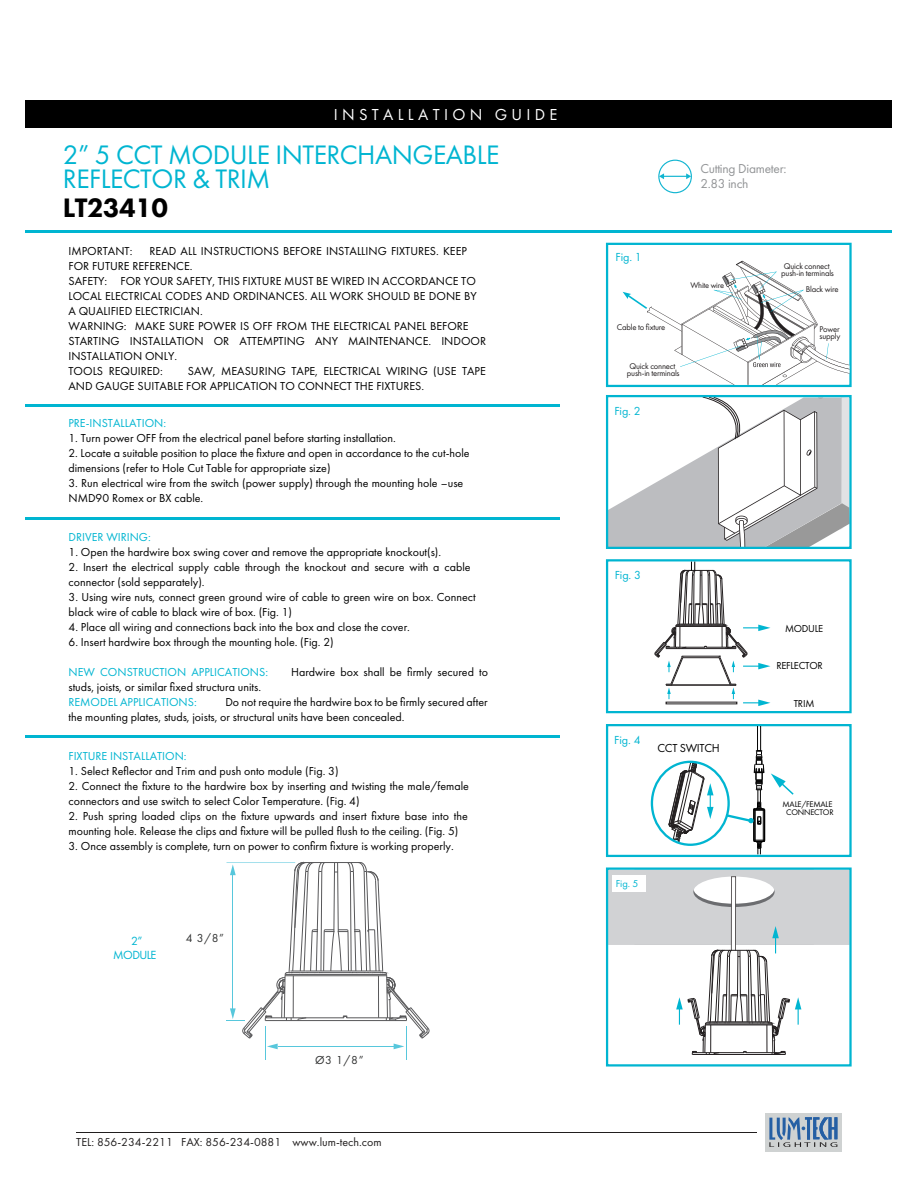
<style>
.page{position:relative;width:918px;height:1188px;background:#fff}
.page>*{position:absolute;margin:0;border:0;box-sizing:border-box;transform-origin:0 0}
.t1{font:27.75px/24px "Futura PT";letter-spacing:-.02em;color:#00b5d1}
.t2{font:800 27.75px "Futura PT";letter-spacing:-.02em;color:#000}
.t3{font:16.5px "Futura PT";letter-spacing:.26em;color:#fff}
.t4{font:13.35px/15.3px "Futura PT";color:#929496}
.t5{font:12.3px/14px "Futura PT";letter-spacing:-.05em;color:#00b5d1;text-align:center}
.t6{font:12.15px "Futura PT";letter-spacing:-.005em;color:#00b5d1}
.t7{font:12px/15px "Futura PT";color:#000}
.t8{font:12px "Futura PT";color:#00b5d1}
.t9{font:12px "Futura PT";color:#211e1e}
.t10{font:12px "Futura PT";color:#313232}
.t11{font:12px "Futura PT";letter-spacing:-.025em;color:#000}
.t12{font:10.5px "Futura PT";letter-spacing:-.025em;color:#000}
.t13{font:10.5px "Futura PT";color:#00b5d1}
.t14{font:8.7px/7.6px "Futura PT";letter-spacing:-.025em;color:#231f20}
.t15{font:8.4px/8.4px "Futura PT";letter-spacing:-.025em;color:#000;text-align:center}
.t16{font:8.4px "Futura PT";color:#231f20}
</style>
<div class="page">
<div style="left:25px;top:100px;width:866px;height:28px;background:#000"></div>
<hr style="left:25px;top:230px;width:866px;height:3px;background:#00b5d1">
<hr style="left:25px;top:404px;width:535px;height:3px;background:#00b5d1">
<hr style="left:25px;top:517px;width:535px;height:2px;background:#00b5d1">
<hr style="left:25px;top:735px;width:535px;height:3px;background:#00b5d1">
<div style="left:606px;top:243px;width:246px;height:144px;border:2px solid #00b5d1"></div>
<svg style="left:609px;top:398px;width:240px;height:148px"></svg>
<div style="left:606px;top:867px;width:246px;height:200px;border:2px solid #00b5d1"></div>
<svg style="left:623px;top:260px;width:227px;height:125px"></svg>
<div style="left:658px;top:160px;width:34px;height:33px;border:1px solid #12b5d1;border-radius:50%"></div>
<svg style="left:659px;top:173px;width:32px;height:6px"></svg>
<div style="left:606px;top:724px;width:246px;height:133px;border:2px solid #00b5d1"></div>
<hr style="left:764px;top:810px;width:1px;height:30px;background:#000">
<hr style="left:763px;top:809px;width:1px;height:32px;background:#000">
<hr style="left:755px;top:809px;width:1px;height:32px;background:#000">
<hr style="left:754px;top:810px;width:1px;height:31px;background:#000">
<hr style="left:753px;top:809px;width:1px;height:32px;background:#000">
<svg style="left:753px;top:839px;width:13px;height:15px"></svg>
<svg style="left:724px;top:726px;width:71px;height:99px"></svg>
<div style="left:606px;top:395px;width:246px;height:154px;border:2px solid #00b5d1"></div>
<div style="left:606px;top:559px;width:246px;height:154px;border:2px solid #00b5d1"></div>
<svg style="left:668px;top:762px;width:46px;height:83px"></svg>
<svg style="left:654px;top:562px;width:116px;height:144px"></svg>
<svg style="left:608px;top:870px;width:242px;height:185px"></svg>
<hr style="left:278px;top:1046px;width:116px;height:1px;background:#57c7dc">
<svg style="left:394px;top:1044px;width:10px;height:5px"></svg>
<svg style="left:267px;top:1044px;width:11px;height:5px"></svg>
<hr style="left:265px;top:1026px;width:1px;height:33px;background:#57c7dc">
<hr style="left:406px;top:1026px;width:1px;height:33px;background:#57c7dc">
<svg style="left:227px;top:862px;width:203px;height:176px"></svg>
<hr style="left:76px;top:1132px;width:681px;height:1px;background:#211e1e">
<div style="left:765px;top:1113px;width:77px;height:38px;background:#cfd2d2"></div>
<svg style="left:769px;top:1117px;width:68px;height:30px"></svg>
<h2 class="t3" style="left:334px;top:104px;width:225px">INSTALLATION GUIDE</h2>
<h1 class="t1" style="left:63px;top:142px;width:438px">2” 5 CCT MODULE INTERCHANGEABLE<br>REFLECTOR &amp; TRIM</h1>
<h1 class="t2" style="left:63px;top:190px;width:107px">LT23410</h1>
<p class="t7" style="left:68px;top:244px;width:65px">IMPORTANT:</p>
<p class="t7" style="left:68px;top:244px;width:419px;text-indent:81px">READ ALL INSTRUCTIONS BEFORE INSTALLING FIXTURES. KEEP FOR FUTURE REFERENCE.<br>SAFETY: FOR YOUR SAFETY, THIS FIXTURE MUST BE WIRED IN ACCORDANCE TO LOCAL ELECTRICAL CODES AND ORDINANCES. ALL WORK SHOULD BE DONE BY A QUALIFIED ELECTRICIAN.<br>WARNING: MAKE SURE POWER IS OFF FROM THE ELECTRICAL PANEL BEFORE STARTING INSTALLATION OR ATTEMPTING ANY MAINTENANCE. INDOOR INSTALLATION ONLY.<br>TOOLS REQUIRED:</p>
<p class="t7" style="left:69px;top:364px;width:419px;text-indent:119px">SAW, MEASURING TAPE, ELECTRICAL WIRING (USE TAPE<br>AND GAUGE SUITABLE FOR APPLICATION TO CONNECT THE FIXTURES.</p>
<p class="t8" style="left:69px;top:416px;width:99px">PRE-INSTALLATION:</p>
<p class="t7" style="left:69px;top:431px;width:329px">1. Turn power OFF from the electrical panel before starting installation.</p>
<p class="t7" style="left:69px;top:446px;width:403px">2. Locate a suitable position to place the fixture and open in accordance to the cut-hole dimensions (refer to Hole Cut Table for appropriate size)</p>
<p class="t7" style="left:69px;top:476px;width:396px">3. Run electrical wire from the switch (power supply) through the mounting hole –use<br>NMD90 Romex or BX cable.</p>
<p class="t8" style="left:69px;top:530px;width:84px">DRIVER WIRING:</p>
<p class="t7" style="left:69px;top:545px;width:374px">1. Open the hardwire box swing cover and remove the appropriate knockout(s).</p>
<p class="t7" style="left:69px;top:560px;width:404px">2. Insert the electrical supply cable through the knockout and secure with a cable connector (sold sepparately).</p>
<p class="t7" style="left:69px;top:590px;width:409px">3. Using wire nuts, connect green ground wire of cable to green wire on box. Connect black wire of cable to black wire of box. (Fig. 1)</p>
<p class="t7" style="left:69px;top:620px;width:343px">4. Place all wiring and connections back into the box and close the cover.</p>
<p class="t7" style="left:69px;top:635px;width:267px">6. Insert hardwire box through the mounting hole. (Fig. 2)</p>
<p class="t8" style="left:69px;top:665px;width:201px">NEW CONSTRUCTION APPLICATIONS:</p>
<p class="t7" style="left:291px;top:665px;width:198px">Hardwire box shall be firmly secured to</p>
<p class="t7" style="left:68px;top:680px;width:194px">studs, joists, or similar fixed structura units.</p>
<p class="t8" style="left:68px;top:695px;width:130px">REMODEL APPLICATIONS:</p>
<p class="t7" style="left:69px;top:695px;width:421px;text-indent:157px">Do not require the hardwire box to be firmly secured after the mounting plates, studs, joists, or structural units have been concealed.</p>
<p class="t8" style="left:68px;top:749px;width:120px">FIXTURE INSTALLATION:</p>
<p class="t7" style="left:68px;top:764px;width:272px">1. Select Reflector and Trim and push onto module (Fig. 3)</p>
<p class="t7" style="left:68px;top:779px;width:402px">2. Connect the fixture to the hardwire box by inserting and twisting the male/female connectors and use switch to select Color Temperature. (Fig. 4)</p>
<p class="t7" style="left:69px;top:809px;width:401px">2. Push spring loaded clips on the fixture upwards and insert fixture base into the mounting hole. Release the clips and fixture will be pulled flush to the ceiling. (Fig. 5)</p>
<p class="t7" style="left:69px;top:839px;width:387px">3. Once assembly is complete, turn on power to confirm fixture is working properly.</p>
<p class="t5" style="left:113px;top:934px;width:45px">2”<br>MODULE</p>
<p class="t10" style="left:186px;top:931px;width:40px">4 3/8”</p>
<p class="t10" style="left:315px;top:1053px;width:50px">Ø3 1/8”</p>
<p class="t9" style="left:76px;top:1135px;width:307px">TEL: 856-234-2211 FAX: 856-234-0881 www.lum-tech.com</p>
<p class="t4" style="left:700px;top:161px;width:88px">Cutting Diameter:<br>2.83 inch</p>
<p class="t6" style="left:616px;top:250px;width:28px">Fig. 1</p>
<p class="t16" style="left:690px;top:280px;width:35px">White wire</p>
<p class="t14" style="left:617px;top:323px;width:50px">Cable to fixture</p>
<p class="t14" style="left:627px;top:362px;width:54px">Quick connect push-in terminals</p>
<p class="t6" style="left:614px;top:403px;width:28px">Fig. 2</p>
<p class="t14" style="left:781px;top:262px;width:54px">Quick connect push-in terminals</p>
<p class="t14" style="left:806px;top:285px;width:34px">Black wire</p>
<p class="t14" style="left:820px;top:326px;width:22px;line-height:6.9px">Power supply</p>
<p class="t6" style="left:615px;top:568px;width:28px">Fig. 3</p>
<p class="t12" style="left:785px;top:622px;width:40px">MODULE</p>
<p class="t12" style="left:776px;top:660px;width:48px">REFLECTOR</p>
<p class="t12" style="left:794px;top:698px;width:22px">TRIM</p>
<p class="t6" style="left:614px;top:732px;width:28px">Fig. 4</p>
<p class="t11" style="left:658px;top:741px;width:64px">CCT SWITCH</p>
<p class="t13" style="left:616px;top:877px;width:24px">Fig. 5</p>
<p class="t15" style="left:783px;top:800px;width:53px">MALE/FEMALE<br>CONNECTOR</p>
</div>
